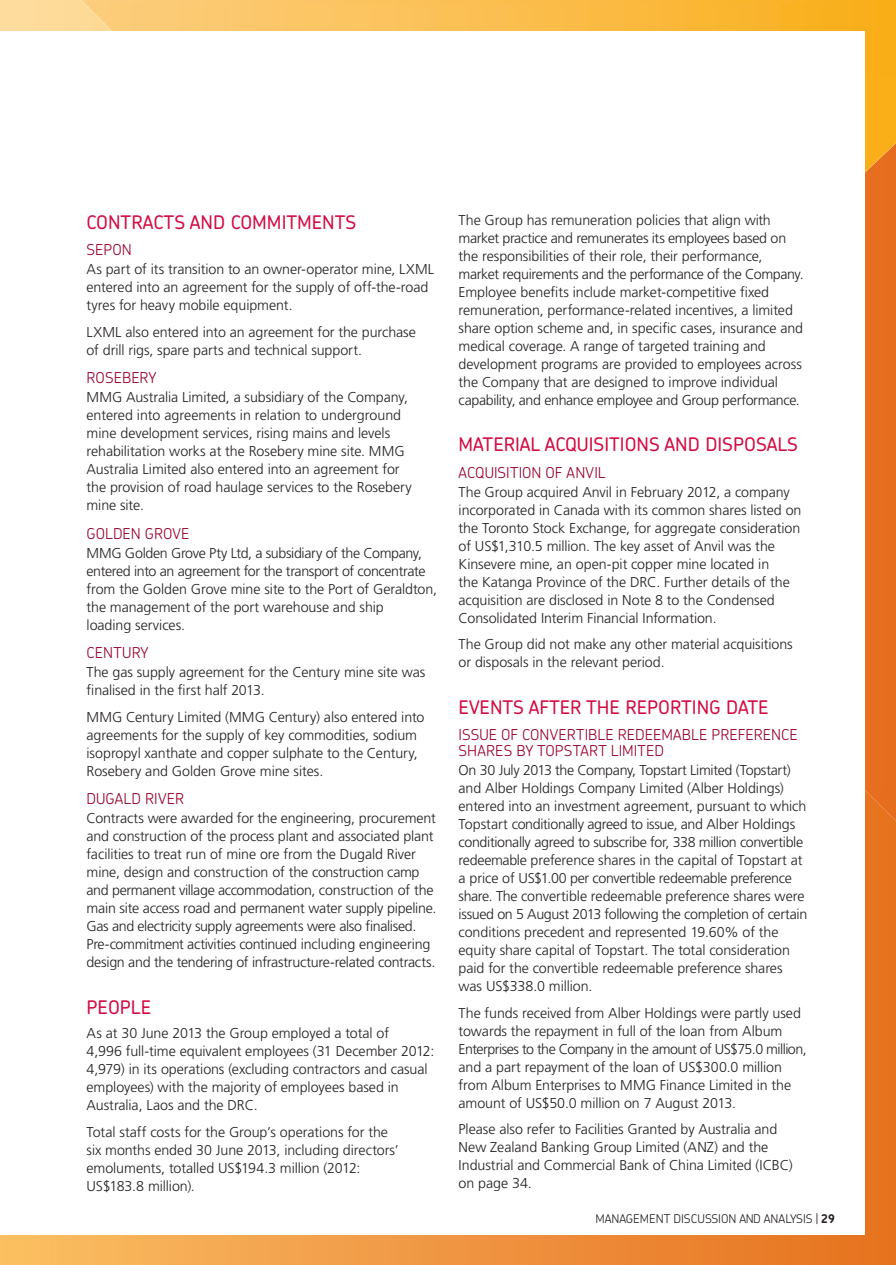
<style>
.page{position:relative;width:896px;height:1265px;background:#fff}
.page>*{position:absolute;margin:0;border:0;box-sizing:border-box;transform-origin:0 0}
.t1{font:500 18.75px "Chevin";color:#d20d44}
.t2{font:300 15px/15.8px "Chevin";letter-spacing:.005em;color:#98012d}
.t3{font:300 14.25px/18px "Frutiger";letter-spacing:-.005em;color:#231f20}
.t4{font:300 12px "Chevin";color:#231f20}
.s1{font-weight:700}
</style>
<div class="page">
<img style="left:61px;top:0;width:835px;height:78px">
<img style="left:865px;top:78px;width:31px;height:46px">
<div style="left:448px;top:1235px;width:155px;height:30px;background:#ef903d"></div>
<div style="left:397px;top:1235px;width:51px;height:30px;background:#ef9844"></div>
<div style="left:603px;top:1235px;width:52px;height:30px;background:#ec8634"></div>
<div style="left:344px;top:1235px;width:53px;height:30px;background:#f19c48"></div>
<div style="left:655px;top:1235px;width:52px;height:30px;background:#eb8330"></div>
<div style="left:293px;top:1235px;width:51px;height:30px;background:#f3a14c"></div>
<div style="left:707px;top:1235px;width:52px;height:30px;background:#e97f2b"></div>
<div style="left:241px;top:1235px;width:52px;height:30px;background:#f4a650"></div>
<div style="left:759px;top:1235px;width:52px;height:30px;background:#e87b26"></div>
<div style="left:189px;top:1235px;width:52px;height:30px;background:#f5ab54"></div>
<div style="left:811px;top:1235px;width:52px;height:30px;background:#e77722"></div>
<div style="left:137px;top:1235px;width:52px;height:30px;background:#f7b058"></div>
<div style="left:863px;top:841px;width:33px;height:424px;background:#e7731e"></div>
<div style="left:85px;top:1235px;width:52px;height:30px;background:#f9b65b"></div>
<div style="left:33px;top:1235px;width:52px;height:30px;background:#f9ba5e"></div>
<img style="left:0;top:1235px;width:33px;height:30px">
<div style="left:865px;top:124px;width:31px;height:665px;background:#e76e1e"></div>
<div style="left:865px;top:789px;width:31px;height:52px;background:#e7731e"></div>
<div style="left:0;top:31px;width:865px;height:1203px;background:#fff"></div>
<h1 class="t1" style="left:87px;top:215px;width:271px">CONTRACTS AND COMMITMENTS</h1>
<p class="t2" style="left:87px;top:243px;width:47px">SEPON</p>
<p class="t3" style="left:87px;top:261px;width:349px">As part of its transition to an owner-operator mine, LXML entered into an agreement for the supply of off-the-road tyres for heavy mobile equipment.</p>
<p class="t3" style="left:87px;top:324px;width:331px">LXML also entered into an agreement for the purchase of drill rigs, spare parts and technical support.</p>
<p class="t2" style="left:87px;top:371px;width:71px">ROSEBERY</p>
<p class="t3" style="left:87px;top:389px;width:327px">MMG Australia Limited, a subsidiary of the Company, entered into agreements in relation to underground mine development services, rising mains and levels rehabilitation works at the Rosebery mine site. MMG Australia Limited also entered into an agreement for the provision of road haulage services to the Rosebery mine site.</p>
<p class="t2" style="left:87px;top:527px;width:104px">GOLDEN GROVE</p>
<p class="t3" style="left:87px;top:545px;width:352px">MMG Golden Grove Pty Ltd, a subsidiary of the Company, entered into an agreement for the transport of concentrate from the Golden Grove mine site to the Port of Geraldton, the management of the port warehouse and ship<br>loading services.</p>
<p class="t2" style="left:87px;top:646px;width:63px">CENTURY</p>
<p class="t3" style="left:87px;top:665px;width:340px">The gas supply agreement for the Century mine site was finalised in the first half 2013.</p>
<p class="t3" style="left:87px;top:709px;width:340px">MMG Century Limited (MMG Century) also entered into agreements for the supply of key commodities, sodium isopropyl xanthate and copper sulphate to the Century, Rosebery and Golden Grove mine sites.</p>
<p class="t2" style="left:87px;top:792px;width:99px">DUGALD RIVER</p>
<p class="t3" style="left:87px;top:811px;width:351px">Contracts were awarded for the engineering, procurement and construction of the process plant and associated plant facilities to treat run of mine ore from the Dugald River mine, design and construction of the construction camp and permanent village accommodation, construction of the main site access road and permanent water supply pipeline.<br>Gas and electricity supply agreements were also finalised.<br>Pre-commitment activities continued including engineering design and the tendering of infrastructure-related contracts.</p>
<h1 class="t1" style="left:87px;top:1000px;width:66px">PEOPLE</h1>
<p class="t3" style="left:87px;top:1025px;width:349px">As at 30 June 2013 the Group employed a total of<br>4,996 full-time equivalent employees (31 December 2012:<br>4,979) in its operations (excluding contractors and casual employees) with the majority of employees based in Australia, Laos and the DRC.</p>
<p class="t3" style="left:87px;top:1124px;width:314px">Total staff costs for the Group’s operations for the six months ended 30 June 2013, including directors’ emoluments, totalled US$194.3 million (2012:<br>US$183.8 million).</p>
<p class="t3" style="left:459px;top:212px;width:347px">The Group has remuneration policies that align with market practice and remunerates its employees based on the responsibilities of their role, their performance, market requirements and the performance of the Company.<br>Employee benefits include market-competitive fixed remuneration, performance-related incentives, a limited share option scheme and, in specific cases, insurance and medical coverage. A range of targeted training and development programs are provided to employees across the Company that are designed to improve individual capability, and enhance employee and Group performance.</p>
<h1 class="t1" style="left:459px;top:438px;width:341px">MATERIAL ACQUISITIONS AND DISPOSALS</h1>
<p class="t2" style="left:459px;top:466px;width:148px">ACQUISITION OF ANVIL</p>
<p class="t3" style="left:459px;top:484px;width:344px">The Group acquired Anvil in February 2012, a company incorporated in Canada with its common shares listed on the Toronto Stock Exchange, for aggregate consideration of US$1,310.5 million. The key asset of Anvil was the Kinsevere mine, an open-pit copper mine located in<br>the Katanga Province of the DRC. Further details of the acquisition are disclosed in Note 8 to the Condensed Consolidated Interim Financial Information.</p>
<p class="t3" style="left:459px;top:636px;width:336px">The Group did not make any other material acquisitions or disposals in the relevant period.</p>
<h1 class="t1" style="left:459px;top:700px;width:312px">EVENTS AFTER THE REPORTING DATE</h1>
<p class="t2" style="left:459px;top:728px;width:341px">ISSUE OF CONVERTIBLE REDEEMABLE PREFERENCE<br>SHARES BY TOPSTART LIMITED</p>
<p class="t3" style="left:459px;top:762px;width:350px">On 30 July 2013 the Company, Topstart Limited (Topstart) and Alber Holdings Company Limited (Alber Holdings) entered into an investment agreement, pursuant to which Topstart conditionally agreed to issue, and Alber Holdings conditionally agreed to subscribe for, 338 million convertible redeemable preference shares in the capital of Topstart at a price of US$1.00 per convertible redeemable preference share. The convertible redeemable preference shares were issued on 5 August 2013 following the completion of certain conditions precedent and represented 19.60% of the equity share capital of Topstart. The total consideration paid for the convertible redeemable preference shares was US$338.0 million.</p>
<p class="t3" style="left:459px;top:1005px;width:350px">The funds received from Alber Holdings were partly used towards the repayment in full of the loan from Album Enterprises to the Company in the amount of US$75.0 million, and a part repayment of the loan of US$300.0 million from Album Enterprises to MMG Finance Limited in the amount of US$50.0 million on 7 August 2013.</p>
<p class="t3" style="left:459px;top:1121px;width:336px">Please also refer to Facilities Granted by Australia and New Zealand Banking Group Limited (ANZ) and the Industrial and Commercial Bank of China Limited (ICBC) on page 34.</p>
<p class="t4" style="left:596px;top:1213px;width:241px">MANAGEMENT DISCUSSION AND ANALYSIS | <span class="s1">29</span></p>
</div>
